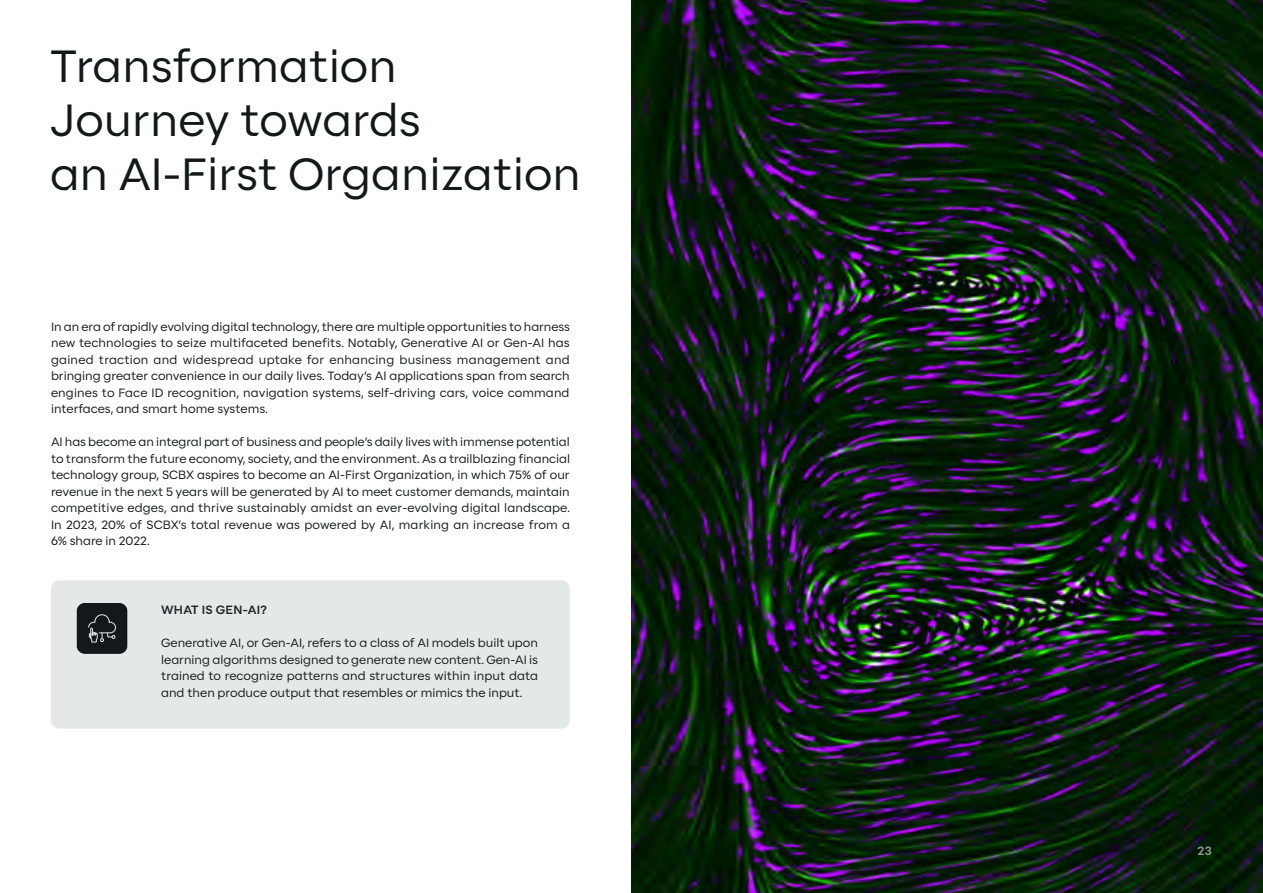
<style>
.page{position:relative;width:1263px;height:893px;background:#fff}
.page>*{position:absolute;margin:0;border:0;box-sizing:border-box;transform-origin:0 0}
.t1{font:45px/54px "SCBX Beta 2";color:#13191a}
.t2{font:12px/16.5px "SCBX Beta 2";color:#13191a;text-align:justify}
.t3{font:700 12px "SCBX Beta 2";letter-spacing:.02em;color:#212628}
.t4{font:700 12px "SCBX Beta 2";color:#a4a6a8}
</style>
<div class="page">
<div style="left:51px;top:580px;width:519px;height:149px;background:#e5e8e8;border-radius:9px"></div>
<img style="left:631px;top:0;width:632px;height:893px">
<svg style="left:77px;top:603px;width:51px;height:51px;background:#262b2c"></svg>
<h1 class="t1" style="left:50px;top:39px;width:532px">Transformation<br>Journey towards<br>an AI-First Organization</h1>
<p class="t2" style="left:51px;top:318px;width:521px">In an era of rapidly evolving digital technology, there are multiple opportunities to harness new technologies to seize multifaceted benefits. Notably, Generative AI or Gen-AI has gained traction and widespread uptake for enhancing business management and bringing greater convenience in our daily lives. Today’s AI applications span from search engines to Face ID recognition, navigation systems, self-driving cars, voice command interfaces, and smart home systems.</p>
<p class="t2" style="left:51px;top:434px;width:521px">AI has become an integral part of business and people’s daily lives with immense potential to transform the future economy, society, and the environment. As a trailblazing financial technology group, SCBX aspires to become an AI-First Organization, in which 75% of our revenue in the next 5 years will be generated by AI to meet customer demands, maintain competitive edges, and thrive sustainably amidst an ever-evolving digital landscape.<br>In 2023, 20% of SCBX’s total revenue was powered by AI, marking an increase from a 6% share in 2022.</p>
<p class="t3" style="left:161px;top:600px;width:107px">WHAT IS GEN-AI?</p>
<p class="t2" style="left:161px;top:634px;width:378px">Generative AI, or Gen-AI, refers to a class of AI models built upon learning algorithms designed to generate new content. Gen-AI is trained to recognize patterns and structures within input data and then produce output that resembles or mimics the input.</p>
<p class="t4" style="left:1197px;top:842px;width:16px">23</p>
</div>
